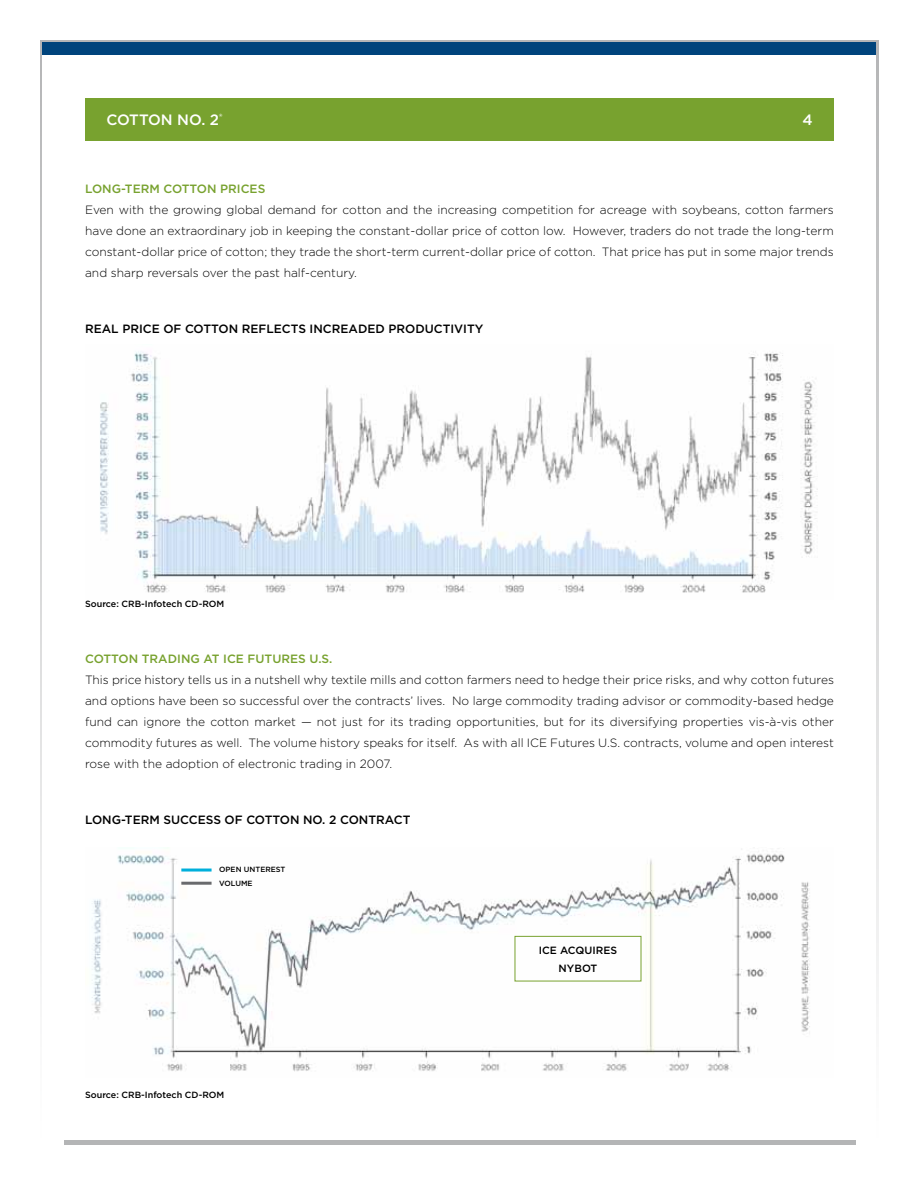
<style>
.page{position:relative;width:919px;height:1187px;background:#fff}
.page>*{position:absolute;margin:0;border:0;box-sizing:border-box;transform-origin:0 0}
.t1{font:500 15px "Gotham";color:#fff}
.t2{font:300 12px/21px "Gotham";color:#000;text-align:justify}
.t3{font:500 12px "Gotham";color:#000}
.t4{font:500 12px "Gotham";color:#78a22f}
.t5{font:500 10.5px/18px "Gotham";color:#000}
.t6{font:500 9px "Gotham";color:#000}
.t7{font:500 7.5px "Gotham";color:#000}
</style>
<div class="page">
<div style="left:43px;top:43px;width:833px;height:12px;background:#00447c"></div>
<hr style="left:64px;top:1140px;width:791px;height:4px;background:#b4b5b6">
<div style="left:85px;top:98px;width:748px;height:42px;background:#78a22f"></div>
<img style="left:100px;top:351px;width:718px;height:242px">
<img style="left:91px;top:848px;width:719px;height:224px">
<div style="left:514px;top:935px;width:127px;height:46px;border:1px solid #78a22f"></div>
<hr style="left:181px;top:868px;width:30px;height:3px;background:#00afdb">
<hr style="left:181px;top:881px;width:30px;height:3px;background:#696a6d">
<p class="t1" style="left:106px;top:110px;width:23px">COTTON</p>
<p class="t1" style="left:177px;top:110px;width:47px">NO. 2<sup>®</sup></p>
<p class="t1" style="left:802px;top:110px;width:12px">4</p>
<p class="t4" style="left:85px;top:181px;width:10px">LON</p>
<p class="t4" style="left:112px;top:181px;width:70px">G-TERM COTTON</p>
<p class="t4" style="left:220px;top:181px;width:25px">PRICES</p>
<p class="t2" style="left:85px;top:199px;width:750px">Even with the growing global demand for cotton and the increasing competition for acreage with soybeans, cotton farmers have done an extraordinary job in keeping the constant-dollar price of cotton low. However, traders do not trade the long-term constant-dollar price of cotton; they trade the short-term current-dollar price of cotton. That price has put in some major trends and sharp reversals over the past half-century.</p>
<p class="t3" style="left:85px;top:321px;width:110px">REAL PRICE OF COTTON</p>
<p class="t3" style="left:242px;top:321px;width:41px">REFLECTS</p>
<p class="t3" style="left:309px;top:321px;width:8px">INC</p>
<p class="t3" style="left:332px;top:321px;width:19px">READED</p>
<p class="t3" style="left:388px;top:321px;width:26px">PRODUCTI</p>
<p class="t3" style="left:454px;top:321px;width:17px">VITY</p>
<p class="t6" style="left:85px;top:597px;width:139px">SOURCE: CRB-INFOTECH CD-ROM</p>
<p class="t4" style="left:85px;top:650px;width:19px">COTTON</p>
<p class="t4" style="left:142px;top:650px;width:26px">TRADIN</p>
<p class="t4" style="left:190px;top:650px;width:74px">G AT ICE FUTU</p>
<p class="t4" style="left:281px;top:650px;width:53px">RES U.S.</p>
<p class="t2" style="left:85px;top:668px;width:750px">This price history tells us in a nutshell why textile mills and cotton farmers need to hedge their price risks, and why cotton futures and options have been so successful over the contracts’ lives. No large commodity trading advisor or commodity-based hedge fund can ignore the cotton market — not just for its trading opportunities, but for its diversifying properties vis-à-vis other commodity futures as well. The volume history speaks for itself. As with all ICE Futures U.S. contracts, volume and open interest rose with the adoption of electronic trading in 2007.</p>
<p class="t3" style="left:85px;top:811px;width:10px">LON</p>
<p class="t3" style="left:112px;top:811px;width:69px">G-TERM SUCCESS</p>
<p class="t3" style="left:225px;top:811px;width:40px">OF COTTON</p>
<p class="t3" style="left:303px;top:811px;width:56px">NO. 2 CONT</p>
<p class="t3" style="left:376px;top:811px;width:18px">RACT</p>
<p class="t7" style="left:219px;top:864px;width:7px">OPEN</p>
<p class="t7" style="left:244px;top:864px;width:7px">UNTE</p>
<p class="t7" style="left:265px;top:864px;width:11px">REST</p>
<p class="t7" style="left:219px;top:878px;width:34px">VOLUME</p>
<p class="t6" style="left:85px;top:1088px;width:139px">SOURCE: CRB-INFOTECH CD-ROM</p>
<p class="t5" style="left:558px;top:941px;width:52px;text-indent:-20px">ICE ACQUI RES<br>NYBOT</p>
</div>
